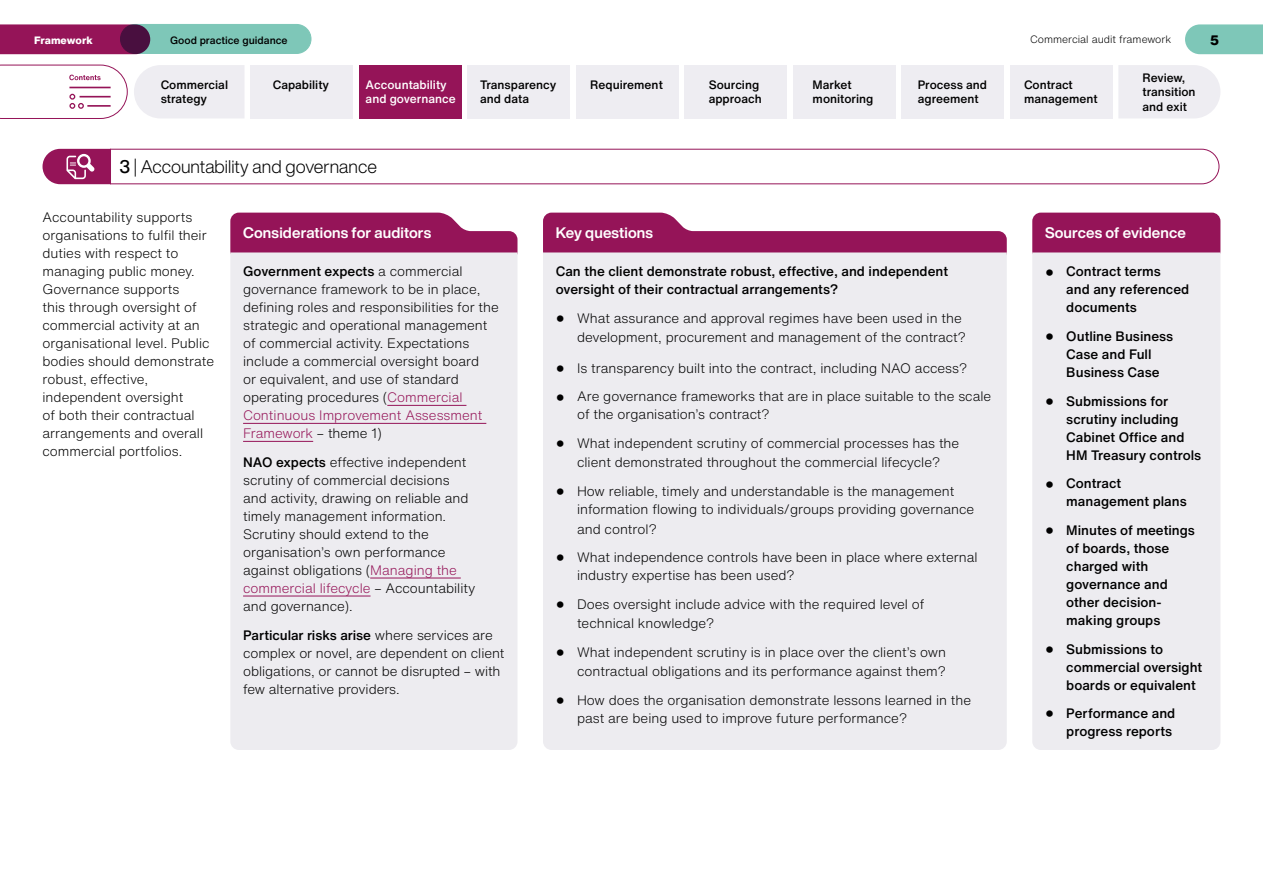
<style>
.page{position:relative;width:1263px;height:893px;background:#fff}
.page>*{position:absolute;margin:0;border:0;box-sizing:border-box;transform-origin:0 0}
.heading_3{font:300 18px "Helvetica Now Display";color:#000}
.heading_3-2{font:700 15px "Helvetica Now Display";letter-spacing:.01em;color:#fff}
.body_text{font:300 13.5px/18px "Helvetica Now Text";color:#000}
.bullet{font:300 13.5px/19.5px "Helvetica Now Text";color:#000}
.bullet-2{font:500 13.5px/18px "Helvetica Now Text";color:#000}
.body_text-2{font:500 13.5px/18px "Helvetica Now Text";color:#000}
.t1{font:800 13.5px "Helvetica Now Text";color:#000}
.t2{font:500 12px/14.4px "Helvetica Now Text";color:#000}
.t3{font:500 12px/14.4px "Helvetica Now Text";color:#fff}
.t4{font:300 10.5px "Helvetica Now Text";color:#000}
.t5{font:500 10.5px "Helvetica Now Text";color:#000}
.t6{font:800 10.5px "Helvetica Now Text";color:#fff}
.s1{font-weight:500}
.s2{color:#951458}
.s3{font-family:"Helvetica Neue LT Std";font-size:18px}
.s4{font-family:"Helvetica Neue LT Std";font-weight:300;font-size:18px}
</style>
<div class="page">
<svg style="left:1185px;top:24px;width:78px;height:30px;background:#85cabb"></svg>
<div style="left:0;top:24px;width:131px;height:30px;background:#951458"></div>
<div style="left:120px;top:24px;width:191px;height:29px;background:#7ec7b8;border-radius:15px"></div>
<div style="left:120px;top:24px;width:191px;height:30px;border:1px solid #7ec7b8;border-radius:15px"></div>
<div style="left:576px;top:65px;width:102px;height:53px;background:#eeedf2"></div>
<div style="left:685px;top:65px;width:102px;height:53px;background:#eeedf2"></div>
<div style="left:793px;top:65px;width:102px;height:53px;background:#eeedf2"></div>
<div style="left:901px;top:65px;width:102px;height:53px;background:#eeedf2"></div>
<div style="left:1010px;top:65px;width:102px;height:53px;background:#eeedf2"></div>
<div style="left:1118px;top:65px;width:102px;height:53px;background:#eeedf2"></div>
<div style="left:251px;top:65px;width:102px;height:53px;background:#eeedf2"></div>
<div style="left:468px;top:65px;width:102px;height:53px;background:#eeedf2"></div>
<div style="left:134px;top:65px;width:110px;height:53px;background:#eeedf2"></div>
<svg style="left:0;top:65px;width:128px;height:54px"></svg>
<div style="left:359px;top:65px;width:102px;height:53px;background:#951458"></div>
<svg style="left:42px;top:148px;width:1178px;height:37px"></svg>
<div style="left:1032px;top:213px;width:188px;height:47px;background:#951458;border-radius:9px"></div>
<div style="left:1032px;top:252px;width:188px;height:498px;background:#edecf0"></div>
<svg style="left:230px;top:213px;width:287px;height:39px;background:#9f2c69"></svg>
<svg style="left:543px;top:213px;width:464px;height:39px"></svg>
<div style="left:230px;top:252px;width:287px;height:498px;background:#edecf0"></div>
<hr style="left:387px;top:405px;width:79px;height:1px;background:#951458">
<hr style="left:243px;top:423px;width:243px;height:1px;background:#951458">
<hr style="left:243px;top:441px;width:70px;height:1px;background:#951458">
<hr style="left:370px;top:578px;width:91px;height:1px;background:#951458">
<hr style="left:243px;top:596px;width:127px;height:1px;background:#951458">
<div style="left:543px;top:252px;width:464px;height:498px;background:#edecf0"></div>
<p class="t6" style="left:34px;top:32px;width:60px">Framework</p>
<p class="t5" style="left:170px;top:32px;width:119px">Good practice guidance</p>
<p class="t4" style="left:1030px;top:32px;width:143px">Commercial audit framework</p>
<p class="t1" style="left:1210px;top:30px;width:11px">5</p>
<p class="t2" style="left:590px;top:77px;width:74px">Requirement</p>
<p class="t2" style="left:709px;top:77px;width:55px">Sourcing approach</p>
<p class="t2" style="left:813px;top:77px;width:62px">Market monitoring</p>
<p class="t2" style="left:918px;top:77px;width:71px">Process and agreement</p>
<p class="t2" style="left:1024px;top:77px;width:75px">Contract management</p>
<p class="t2" style="left:1142px;top:70px;width:55px">Review, transition and exit</p>
<p class="t6" style="left:40px;top:32px;width:45px">oreword</p>
<p class="t2" style="left:161px;top:77px;width:69px">Commercial strategy</p>
<p class="t3" style="left:366px;top:77px;width:92px">Accountability and governance</p>
<p class="t2" style="left:273px;top:77px;width:58px">Capability</p>
<p class="t2" style="left:480px;top:77px;width:78px">Transparency and data</p>
<p class="heading_3" style="left:119px;top:154px;width:259px"><span class="s1">3</span> | Accountability and governance</p>
<p class="body_text" style="left:43px;top:208px;width:173px">Accountability supports organisations to fulfil their duties with respect to managing public money.<br>Governance supports<br>this through oversight of commercial activity at an organisational level. Public bodies should demonstrate robust, effective, independent oversight<br>of both their contractual arrangements and overall commercial portfolios.</p>
<p class="heading_3-2" style="left:243px;top:222px;width:190px">Considerations for auditors</p>
<p class="heading_3-2" style="left:556px;top:222px;width:99px">Key questions</p>
<p class="heading_3-2" style="left:1045px;top:222px;width:142px">Sources of evidence</p>
<p class="body_text" style="left:243px;top:262px;width:257px"><span class="s1">Government expects</span> a commercial governance framework to be in place, defining roles and responsibilities for the strategic and operational management of commercial activity. Expectations include a commercial oversight board<br>or equivalent, and use of standard operating procedures (<span class="s2">Commercial Continuous Improvement Assessment Framework</span> – theme 1)</p>
<p class="body_text" style="left:243px;top:453px;width:234px"><span class="s1">NAO expects</span> effective independent scrutiny of commercial decisions and activity, drawing on reliable and timely management information.<br>Scrutiny should extend to the organisation’s own performance against obligations (<span class="s2">Managing the commercial lifecycle</span> – Accountability and governance).</p>
<p class="body_text" style="left:243px;top:625px;width:263px"><span class="s1">Particular risks arise</span> where services are complex or novel, are dependent on client obligations, or cannot be disrupted – with few alternative providers.</p>
<p class="body_text-2" style="left:556px;top:262px;width:394px">Can the client demonstrate robust, effective, and independent oversight of their contractual arrangements?</p>
<p class="bullet" style="left:577px;top:308px;width:390px;text-indent:-21px"><span class="s3">•</span> What assurance and approval regimes have been used in the development, procurement and management of the contract?</p>
<p class="bullet" style="left:556px;top:358px;width:413px"><span class="s3">•</span> Is transparency built into the contract, including NAO access?</p>
<p class="bullet" style="left:577px;top:387px;width:416px;line-height:18px;text-indent:-21px"><span class="s3">•</span> Are governance frameworks that are in place suitable to the scale of the organisation’s contract?</p>
<p class="bullet" style="left:556px;top:433px;width:405px;text-align:center"><span class="s3">•</span> What independent scrutiny of commercial processes has the client demonstrated throughout the commercial lifecycle?</p>
<p class="bullet" style="left:577px;top:482px;width:399px;line-height:18px;text-indent:-21px"><span class="s3">•</span> How reliable, timely and understandable is the management information flowing to individuals/groups providing governance</p>
<p class="bullet" style="left:577px;top:518px;width:81px">and control?</p>
<p class="bullet" style="left:577px;top:548px;width:402px;line-height:18px;text-indent:-21px"><span class="s3">•</span> What independence controls have been in place where external industry expertise has been used?</p>
<p class="bullet" style="left:577px;top:594px;width:349px;text-indent:-21px"><span class="s3">•</span> Does oversight include advice with the required level of technical knowledge?</p>
<p class="bullet" style="left:556px;top:642px;width:392px;text-align:right"><span class="s3">•</span> What independent scrutiny is in place over the client’s own contractual obligations and its performance against them?</p>
<p class="bullet" style="left:577px;top:691px;width:396px;line-height:18px;text-indent:-21px"><span class="s3">•</span> How does the organisation demonstrate lessons learned in the past are being used to improve future performance?</p>
<p class="bullet-2" style="left:1066px;top:262px;width:124px;text-indent:-21px"><span class="s4">•</span> Contract terms<br>and any referenced documents</p>
<p class="bullet-2" style="left:1045px;top:327px;width:130px;text-align:center"><span class="s4">•</span> Outline Business<br>Case and Full<br>Business Case</p>
<p class="bullet-2" style="left:1066px;top:391px;width:137px;text-indent:-21px"><span class="s4">•</span> Submissions for scrutiny including<br>Cabinet Office and<br>HM Treasury controls</p>
<p class="bullet-2" style="left:1066px;top:474px;width:122px;text-indent:-21px"><span class="s4">•</span> Contract management plans</p>
<p class="bullet-2" style="left:1066px;top:521px;width:130px;text-indent:-21px"><span class="s4">•</span> Minutes of meetings of boards, those charged with governance and other decision&shy;making groups</p>
<p class="bullet-2" style="left:1066px;top:639px;width:137px;text-indent:-21px"><span class="s4">•</span> Submissions to commercial oversight boards or equivalent</p>
<p class="bullet-2" style="left:1045px;top:704px;width:132px;text-align:right"><span class="s4">•</span> Performance and progress reports</p>
</div>
